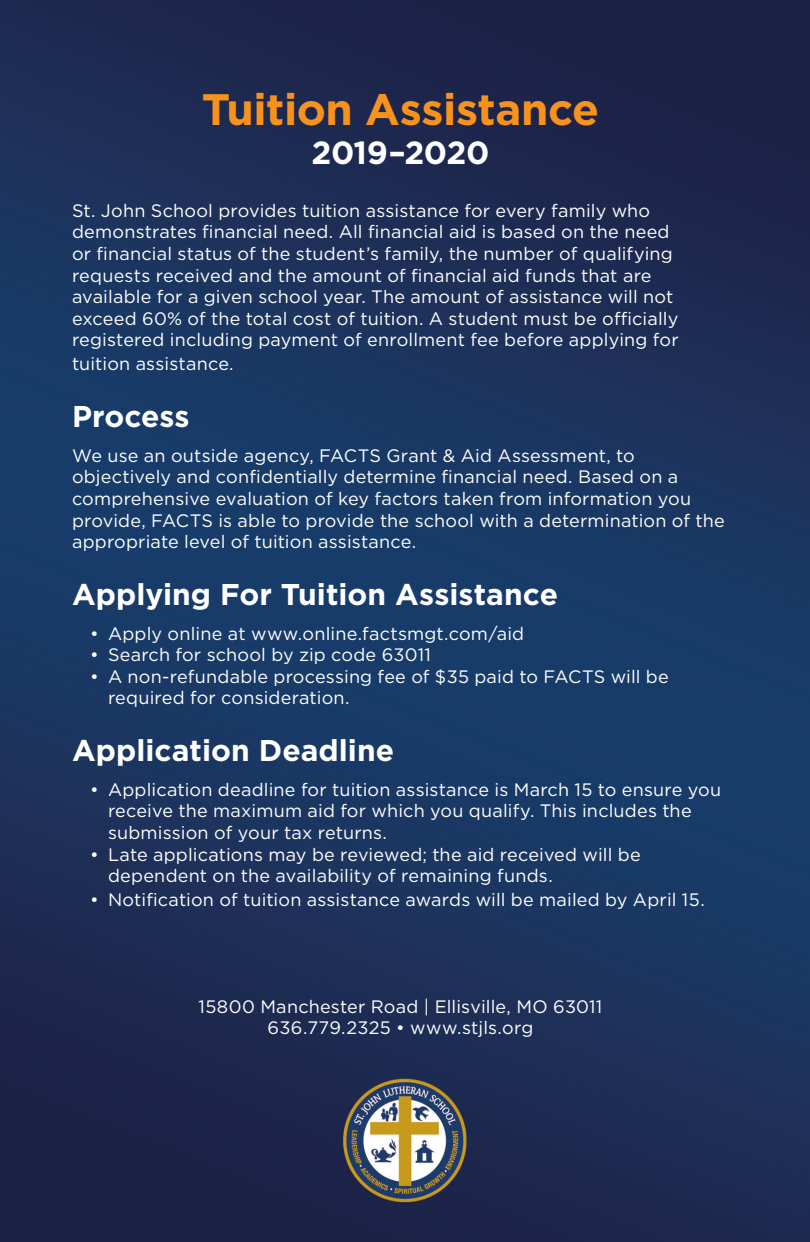
<style>
.page{position:relative;width:810px;height:1242px;background:#fff}
.page>*{position:absolute;margin:0;border:0;box-sizing:border-box;transform-origin:0 0}
.t1{font:700 44px "Gotham";letter-spacing:-.01em;color:#f7931d}
.t2{font:700 32px "Gotham";letter-spacing:-.01em;color:#fff}
.t3{font:700 30px "Gotham";color:#fff}
.t4{font:18px/21.6px "Gotham";letter-spacing:.01em;color:#fff}
</style>
<div class="page">
<img style="left:0;top:0;width:810px;height:1242px">
<p class="t1" style="left:202px;top:80px;width:399px">Tuition Assistance</p>
<p class="t2" style="left:312px;top:131px;width:179px">2019–2020</p>
<p class="t4" style="left:72px;top:199px;width:608px">St. John School provides tuition assistance for every family who demonstrates financial need. All financial aid is based on the need or financial status of the student’s family, the number of qualifying requests received and the amount of financial aid funds that are available for a given school year. The amount of assistance will not exceed 60% of the total cost of tuition. A student must be officially registered including payment of enrollment fee before applying for</p>
<p class="t4" style="left:72px;top:353px;width:163px">tuition assistance.</p>
<p class="t3" style="left:72px;top:397px;width:119px">Process</p>
<p class="t4" style="left:72px;top:444px;width:654px">We use an outside agency, FACTS Grant &amp; Aid Assessment, to objectively and confidentially determine financial need. Based on a comprehensive evaluation of key factors taken from information you provide, FACTS is able to provide the school with a determination of the appropriate level of tuition assistance.</p>
<p class="t3" style="left:72px;top:575px;width:488px">Applying For Tuition Assistance</p>
<p class="t4" style="left:90px;top:622px;width:436px">• Apply online at www.online.factsmgt.com/aid</p>
<p class="t4" style="left:90px;top:644px;width:343px">• Search for school by zip code 63011</p>
<p class="t4" style="left:108px;top:665px;width:562px;text-indent:-18px">• A non-refundable processing fee of $35 paid to FACTS will be required for consideration.</p>
<p class="t3" style="left:72px;top:731px;width:324px">Application Deadline</p>
<p class="t4" style="left:108px;top:778px;width:615px;text-indent:-18px">• Application deadline for tuition assistance is March 15 to ensure you receive the maximum aid for which you qualify. This includes the submission of your tax returns.</p>
<p class="t4" style="left:108px;top:843px;width:534px;text-indent:-18px">• Late applications may be reviewed; the aid received will be dependent on the availability of remaining funds.</p>
<p class="t4" style="left:90px;top:889px;width:616px">• Notification of tuition assistance awards will be mailed by April 15.</p>
<p class="t4" style="left:199px;top:995px;width:405px">15800 Manchester Road | Ellisville, MO 63011</p>
<p class="t4" style="left:268px;top:1017px;width:267px">636.779.2325 • www.stjls.org</p>
</div>
